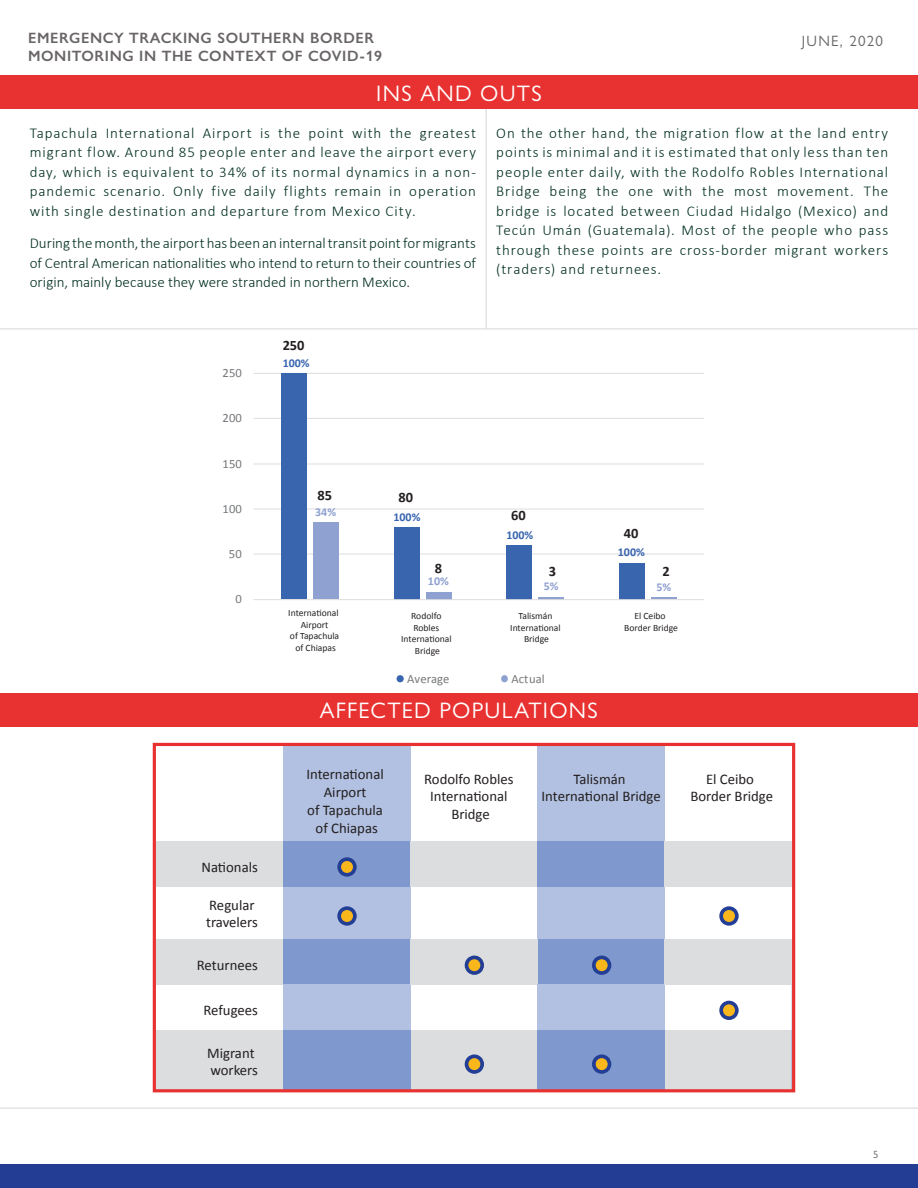
<style>
.page{position:relative;width:918px;height:1188px;background:#fff}
.page>*{position:absolute;margin:0;border:0;box-sizing:border-box;transform-origin:0 0}
.t1{font:22.5px "Gill Sans Nova";letter-spacing:.055em;color:#fff}
.t2{font:300 15px/19.5px "Calibri";letter-spacing:.06em;color:#002e20;text-align:justify}
.t3{font:600 15px/18px "Gill Sans Nova";letter-spacing:.04em;color:#696567}
.t4{font:15px "Gill Sans Nova";letter-spacing:.08em;color:#696567}
.t5{font:14.7px/17.7px "Calibri";color:#231f20;text-align:center}
.t6{font:700 14.4px "Calibri";color:#231f20}
.t7{font:12.6px "Calibri";letter-spacing:.01em;color:#76787b}
.t8{font:700 12px "Calibri";color:#3965af}
.t9{font:700 12px "Calibri";color:#8fa1d1}
.t10{font:10.5px "Gill Sans Nova";color:#696567}
.t11{font:9.6px/11.6px "Calibri";color:#231f20;text-align:center}
</style>
<div class="page">
<div style="left:0;top:1164px;width:918px;height:24px;background:#233d95"></div>
<hr style="left:0;top:1107px;width:918px;height:2px;background:#e2e4e4">
<div style="left:0;top:76px;width:918px;height:33px;background:#e83231"></div>
<div style="left:0;top:693px;width:918px;height:34px;background:#e83231"></div>
<hr style="left:485px;top:109px;width:2px;height:221px;background:#e2e4e4">
<hr style="left:253px;top:554px;width:451px;height:1px;background:#dcdddf">
<hr style="left:253px;top:509px;width:451px;height:1px;background:#dcdddf">
<hr style="left:253px;top:464px;width:451px;height:1px;background:#dcdddf">
<hr style="left:253px;top:418px;width:451px;height:1px;background:#dcdddf">
<hr style="left:253px;top:373px;width:451px;height:1px;background:#dcdddf">
<div style="left:281px;top:374px;width:26px;height:225px;background:#3965af"></div>
<div style="left:394px;top:527px;width:25px;height:72px;background:#3965af"></div>
<div style="left:506px;top:545px;width:26px;height:54px;background:#3965af"></div>
<div style="left:619px;top:563px;width:25px;height:36px;background:#3965af"></div>
<div style="left:313px;top:522px;width:25px;height:77px;background:#8fa1d1"></div>
<div style="left:426px;top:592px;width:25px;height:7px;background:#8fa1d1"></div>
<hr style="left:539px;top:597px;width:25px;height:2px;background:#8fa1d1">
<svg style="left:651px;top:598px;width:26px;height:1px"></svg>
<hr style="left:253px;top:599px;width:451px;height:1px;background:#dcdddf">
<div style="left:397px;top:675px;width:7px;height:7px;background:#3965af;border-radius:50%"></div>
<div style="left:501px;top:675px;width:7px;height:7px;background:#8fa1d1;border-radius:3px"></div>
<hr style="left:0;top:328px;width:918px;height:2px;background:#e2e4e4">
<svg style="left:152px;top:742px;width:644px;height:351px"></svg>
<p class="t3" style="left:28px;top:28px;width:356px">EMERGENCY TRACKING SOUTHERN BORDER<br>MONITORING IN THE CONTEXT OF COVID-19</p>
<p class="t4" style="left:802px;top:32px;width:83px">JUNE, 2020</p>
<h1 class="t1" style="left:376px;top:79px;width:167px">INS AND OUTS</h1>
<p class="t2" style="left:30px;top:123px;width:448px">Tapachula International Airport is the point with the greatest migrant flow. Around 85 people enter and leave the airport every day, which is equivalent to 34% of its normal dynamics in a non&shy;pandemic scenario. Only five daily flights remain in operation with single destination and departure from Mexico City.</p>
<p class="t2" style="left:30px;top:233px;width:448px">During the month, the airport has been an internal transit point for migrants of Central American nationalities who intend to return to their countries of origin, mainly because they were stranded in northern Mexico.</p>
<p class="t2" style="left:496px;top:123px;width:393px">On the other hand, the migration flow at the land entry points is minimal and it is estimated that only less than ten people enter daily, with the Rodolfo Robles International Bridge being the one with the most movement. The bridge is located between Ciudad Hidalgo (Mexico) and Tecún Umán (Guatemala). Most of the people who pass through these points are cross-border migrant workers (traders) and returnees.</p>
<p class="t7" style="left:222px;top:364px;width:21px">250</p>
<p class="t7" style="left:222px;top:409px;width:21px">200</p>
<p class="t7" style="left:222px;top:455px;width:21px">150</p>
<p class="t7" style="left:222px;top:500px;width:21px">100</p>
<p class="t7" style="left:229px;top:545px;width:15px">50</p>
<p class="t6" style="left:283px;top:335px;width:23px">250</p>
<p class="t8" style="left:283px;top:355px;width:29px">100%</p>
<p class="t6" style="left:318px;top:485px;width:16px">85</p>
<p class="t9" style="left:315px;top:503px;width:22px">34%</p>
<p class="t6" style="left:398px;top:487px;width:16px">80</p>
<p class="t8" style="left:393px;top:508px;width:29px">100%</p>
<p class="t6" style="left:511px;top:505px;width:16px">60</p>
<p class="t8" style="left:506px;top:526px;width:29px">100%</p>
<p class="t6" style="left:624px;top:523px;width:16px">40</p>
<p class="t8" style="left:618px;top:544px;width:29px">100%</p>
<p class="t7" style="left:235px;top:590px;width:8px">0</p>
<p class="t5" style="left:202px;top:858px;width:58px">Nationals</p>
<p class="t5" style="left:206px;top:895px;width:53px;text-align:left">Regular travelers</p>
<p class="t5" style="left:197px;top:956px;width:63px">Returnees</p>
<p class="t5" style="left:203px;top:1001px;width:56px">Refugees</p>
<p class="t5" style="left:207px;top:1044px;width:52px;text-align:left">Migrant workers</p>
<p class="t6" style="left:435px;top:558px;width:9px">8</p>
<p class="t6" style="left:549px;top:561px;width:9px">3</p>
<p class="t6" style="left:662px;top:561px;width:9px">2</p>
<p class="t9" style="left:428px;top:573px;width:22px">10%</p>
<p class="t9" style="left:544px;top:577px;width:16px">5%</p>
<p class="t9" style="left:656px;top:578px;width:16px">5%</p>
<p class="t11" style="left:288px;top:607px;width:52px">International<br>Airport<br>of Tapachula of Chiapas</p>
<p class="t11" style="left:401px;top:610px;width:52px">Rodolfo<br>Robles<br>International<br>Bridge</p>
<p class="t11" style="left:510px;top:610px;width:52px">Talismán<br>International<br>Bridge</p>
<p class="t11" style="left:624px;top:610px;width:55px">El Ceibo<br>Border Bridge</p>
<p class="t7" style="left:407px;top:670px;width:44px">Average</p>
<p class="t7" style="left:512px;top:670px;width:35px">Actual</p>
<h1 class="t1" style="left:320px;top:697px;width:279px">AFFECTED POPULATIONS</h1>
<p class="t5" style="left:306px;top:765px;width:79px">International<br>Airport<br>of Tapachula of Chiapas</p>
<p class="t5" style="left:424px;top:770px;width:91px">Rodolfo Robles<br>International<br>Bridge</p>
<p class="t5" style="left:542px;top:770px;width:121px">Talismán<br>International Bridge</p>
<p class="t5" style="left:690px;top:770px;width:84px">El Ceibo<br>Border Bridge</p>
<p class="t10" style="left:873px;top:1148px;width:7px">5</p>
</div>
